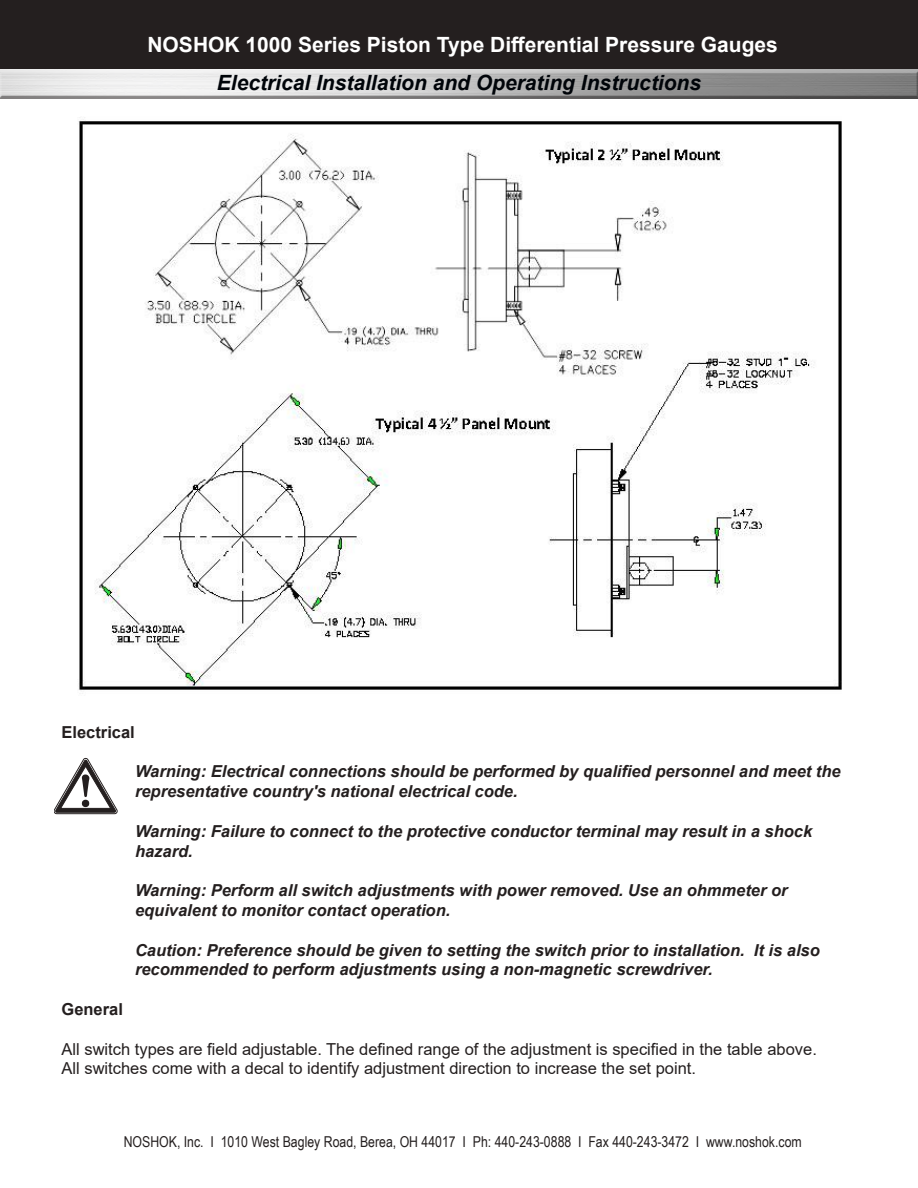
<style>
.page{position:relative;width:918px;height:1188px;background:#fff}
.page>*{position:absolute;margin:0;border:0;box-sizing:border-box;transform-origin:0 0}
.t1{font:700 21px "Arial";color:#fff}
.t2{font:italic 700 21px "Arial";color:#000409}
.t3{font:italic 700 16.5px/19.8px "Arial";color:#241f1f}
.t4{font:16.5px/19.8px "Arial";color:#241f1f}
.t5{font:700 16.5px "Arial";color:#241f1f}
.t6{font:15px "Arial Narrow";color:#241f1f}
</style>
<div class="page">
<img style="left:78px;top:117px;width:764px;height:577px">
<svg style="left:54px;top:758px;width:63px;height:56px"></svg>
<div style="left:0;top:0;width:918px;height:70px;background:#241f1f"></div>
<div style="left:0;top:70px;width:918px;height:30px;background:#241f1f;opacity:.75"></div>
<p class="t1" style="left:147px;top:30px;width:632px">NOSHOK 1000 Series Piston Type Differential Pressure Gauges</p>
<p class="t2" style="left:217px;top:69px;width:486px">Electrical Installation and Operating Instructions</p>
<p class="t5" style="left:62px;top:720px;width:75px">Electrical</p>
<p class="t3" style="left:135px;top:762px;width:707px">Warning: Electrical connections should be performed by qualified personnel and meet the representative country's national electrical code.</p>
<p class="t3" style="left:135px;top:822px;width:679px">Warning: Failure to connect to the protective conductor terminal may result in a shock hazard.</p>
<p class="t3" style="left:135px;top:881px;width:654px">Warning: Perform all switch adjustments with power removed. Use an ohmmeter or equivalent to monitor contact operation.</p>
<p class="t3" style="left:135px;top:940px;width:686px">Caution: Preference should be given to setting the switch prior to installation. It is also recommended to perform adjustments using a non-magnetic screwdriver.</p>
<p class="t5" style="left:62px;top:998px;width:63px">General</p>
<p class="t4" style="left:62px;top:1039px;width:757px">All switch types are field adjustable. The defined range of the adjustment is specified in the table above.<br>All switches come with a decal to identify adjustment direction to increase the set point.</p>
<p class="t6" style="left:124px;top:1131px;width:680px">NOSHOK, Inc. I 1010 West Bagley Road, Berea, OH 44017 I Ph: 440-243-0888 I Fax 440-243-3472 I www.noshok.com</p>
</div>
